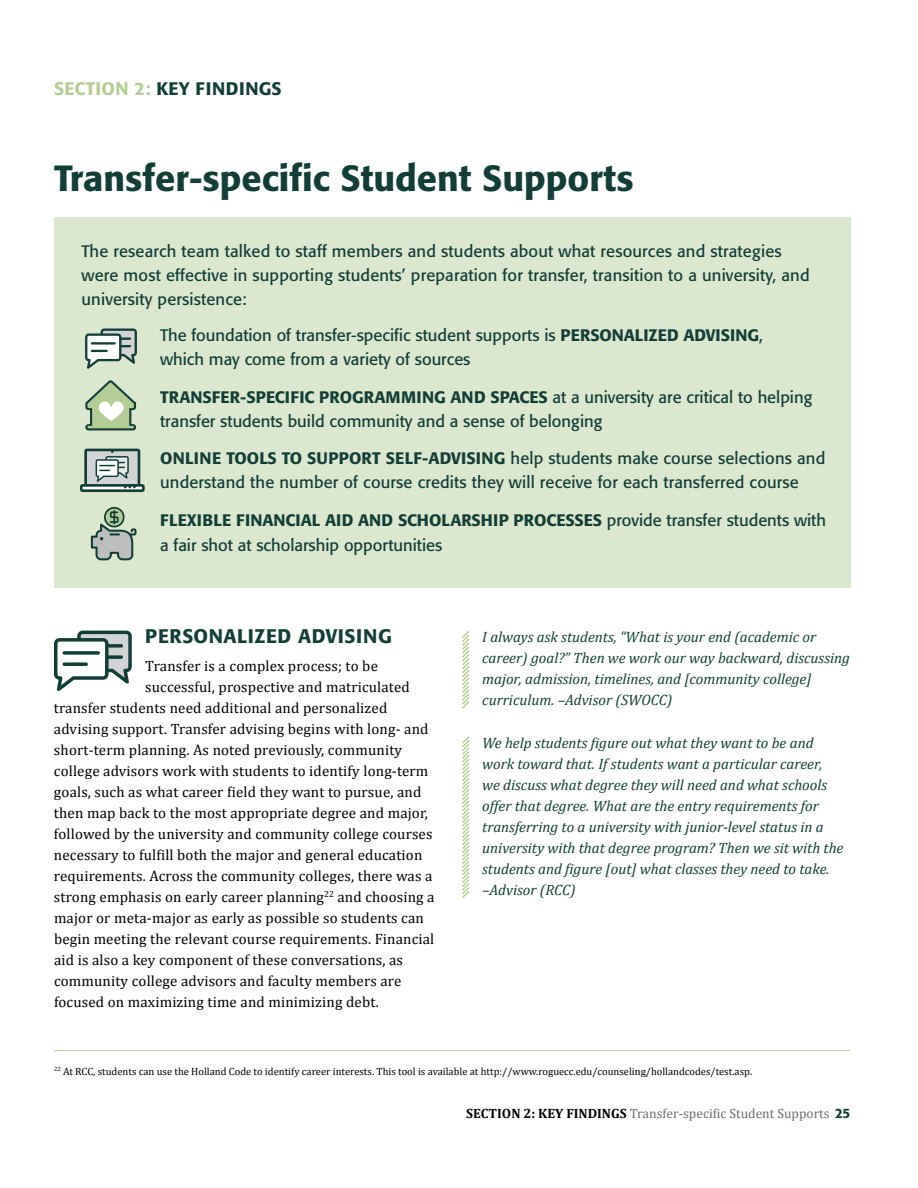
<style>
.page{position:relative;width:918px;height:1188px;background:#fff}
.page>*{position:absolute;margin:0;border:0;box-sizing:border-box;transform-origin:0 0}
.t1{font:500 36px "Formata";color:#123e36}
.t2{font:500 19.5px "Formata";letter-spacing:.03em;color:#123e36}
.t3{font:500 18px "Formata";letter-spacing:.02em;color:#123e36}
.t4{font:16.5px/24px "Formata";letter-spacing:.01em;color:#123e36}
.t5{font:15px "Cambria";letter-spacing:.01em;color:#000}
.t6{font:italic 15px/21px "Cambria";color:#123e36}
.t7{font:13.5px "Cambria";color:#6d6e71}
.t8{font:10.5px "Cambria";color:#000}
.s1{color:#b4cc95}
.s2{font-weight:500}
.s3{font-weight:700;color:#000}
.s4{font-family:"Formata";font-weight:500;color:#123e36}
</style>
<div class="page">
<div style="left:54px;top:217px;width:796px;height:371px;background:#dce7cf"></div>
<svg style="left:462px;top:630px;width:8px;height:79px"></svg>
<svg style="left:462px;top:736px;width:8px;height:162px"></svg>
<hr style="left:54px;top:1050px;width:796px;height:1px;background:#b4cc95">
<svg style="left:85px;top:328px;width:52px;height:41px"></svg>
<svg style="left:80px;top:449px;width:65px;height:43px;background:#9baba6"></svg>
<svg style="left:91px;top:507px;width:45px;height:53px"></svg>
<svg style="left:54px;top:631px;width:78px;height:60px"></svg>
<svg style="left:63px;top:651px;width:37px;height:4px"></svg>
<svg style="left:63px;top:662px;width:25px;height:4px"></svg>
<svg style="left:85px;top:380px;width:52px;height:51px"></svg>
<p class="t3" style="left:54px;top:78px;width:229px"><span class="s1">SECTION 2:</span> KEY FINDINGS</p>
<h1 class="t1" style="left:54px;top:156px;width:581px">Transfer-specific Student Supports</h1>
<p class="t4" style="left:82px;top:239px;width:730px">The research team talked to staff members and students about what resources and strategies were most effective in supporting students’ preparation for transfer, transition to a university, and university persistence:</p>
<p class="t4" style="left:160px;top:324px;width:604px">The foundation of transfer-specific student supports is <span class="s2">PERSONALIZED ADVISING</span>, which may come from a variety of sources</p>
<p class="t4" style="left:160px;top:385px;width:654px"><span class="s2">TRANSFER-SPECIFIC PROGRAMMING AND SPACES</span> at a university are critical to helping transfer students build community and a sense of belonging</p>
<p class="t4" style="left:160px;top:447px;width:667px"><span class="s2">ONLINE TOOLS TO SUPPORT SELF-ADVISING</span> help students make course selections and understand the number of course credits they will receive for each transferred course</p>
<p class="t4" style="left:160px;top:507px;width:667px;line-height:25.5px"><span class="s2">FLEXIBLE FINANCIAL AID AND SCHOLARSHIP PROCESSES</span> provide transfer students with a fair shot at scholarship opportunities</p>
<h2 class="t2" style="left:145px;top:624px;width:248px">PERSONALIZED ADVISING</h2>
<p class="t5" style="left:145px;top:657px;width:234px">Transfer is a complex process; to be</p>
<p class="t5" style="left:145px;top:678px;width:266px">successful, prospective and matriculated</p>
<p class="t5" style="left:54px;top:699px;width:335px">transfer students need additional and personalized</p>
<p class="t5" style="left:54px;top:720px;width:376px">advising support. Transfer advising begins with long- and</p>
<p class="t5" style="left:54px;top:741px;width:350px">short-term planning. As noted previously, community</p>
<p class="t5" style="left:54px;top:762px;width:376px">college advisors work with students to identify long-term</p>
<p class="t5" style="left:54px;top:783px;width:369px">goals, such as what career field they want to pursue, and</p>
<p class="t5" style="left:54px;top:804px;width:376px">then map back to the most appropriate degree and major,</p>
<p class="t5" style="left:54px;top:825px;width:380px">followed by the university and community college courses</p>
<p class="t5" style="left:54px;top:846px;width:370px">necessary to fulfill both the major and general education</p>
<p class="t5" style="left:54px;top:867px;width:380px">requirements. Across the community colleges, there was a</p>
<p class="t5" style="left:54px;top:888px;width:382px">strong emphasis on early career planning<sup>22</sup> and choosing a</p>
<p class="t5" style="left:54px;top:909px;width:371px">major or meta-major as early as possible so students can</p>
<p class="t5" style="left:54px;top:930px;width:382px">begin meeting the relevant course requirements. Financial</p>
<p class="t5" style="left:54px;top:951px;width:351px">aid is also a key component of these conversations, as</p>
<p class="t5" style="left:54px;top:972px;width:349px">community college advisors and faculty members are</p>
<p class="t5" style="left:54px;top:993px;width:326px">focused on maximizing time and minimizing debt.</p>
<p class="t6" style="left:482px;top:626px;width:369px">I always ask students, “What is your end (academic or career) goal?” Then we work our way backward, discussing major, admission, timelines, and [community college] curriculum. –Advisor (SWOCC)</p>
<p class="t6" style="left:482px;top:732px;width:363px">We help students figure out what they want to be and work toward that. If students want a particular career, we discuss what degree they will need and what schools offer that degree. What are the entry requirements for transferring to a university with junior-level status in a university with that degree program? Then we sit with the students and figure [out] what classes they need to take. –Advisor (RCC)</p>
<p class="t8" style="left:54px;top:1065px;width:700px"><sup>22</sup> At RCC, students can use the Holland Code to identify career interests. This tool is available at http://www.roguecc.edu/counseling/hollandcodes/test.asp.</p>
<p class="t7" style="left:466px;top:1105px;width:386px"><span class="s3">SECTION 2: KEY FINDINGS</span> Transfer-specific Student Supports <span class="s4">25</span></p>
</div>
